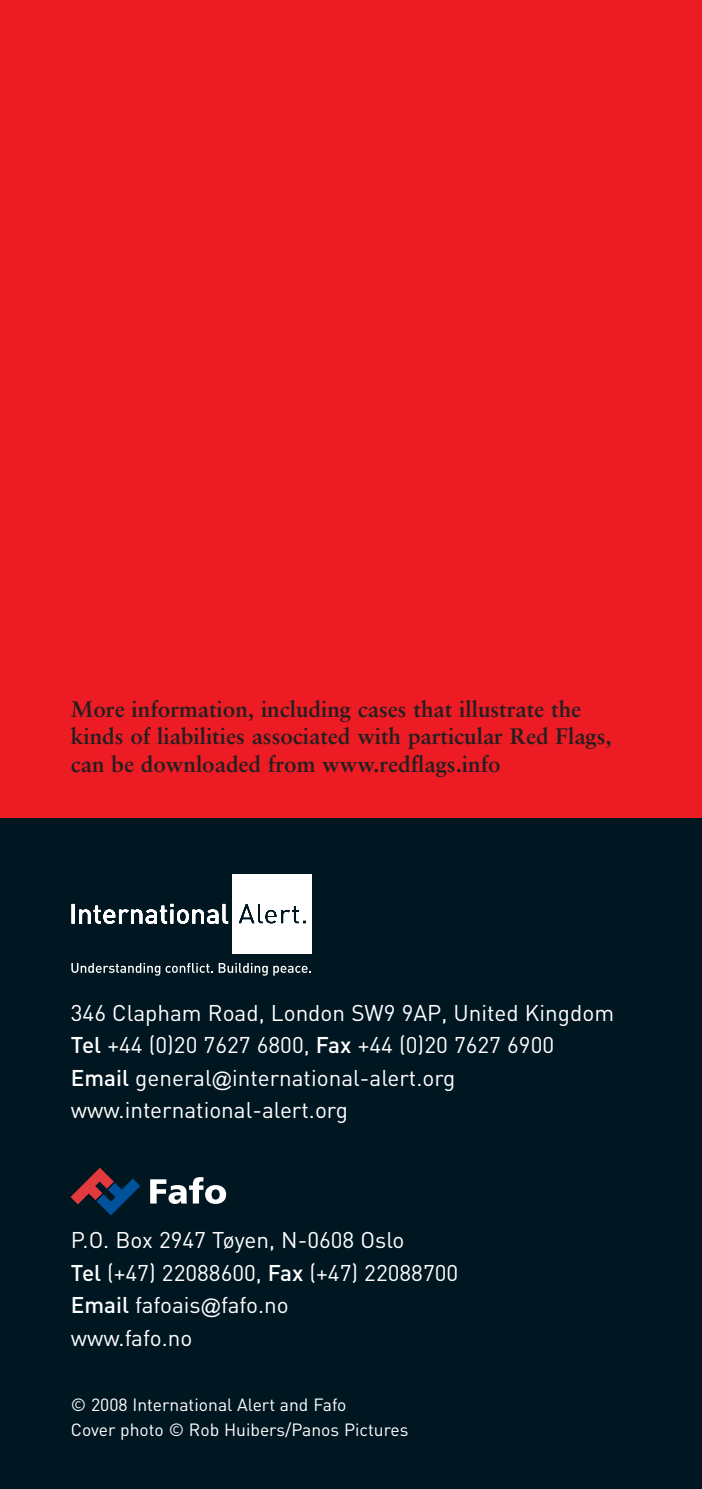
<style>
.page{position:relative;width:702px;height:1489px;background:#fff}
.page>*{position:absolute;margin:0;border:0;box-sizing:border-box;transform-origin:0 0}
.t1{font:22.5px/32.5px "DIN";color:#fff}
.t2{font:700 22.5px/27.5px "Sabon";color:#231f20}
.t3{font:17.5px/25px "DIN";color:#fff}
.s1{font-weight:500}
.s2{font-family:"Arial";font-size:20px}
</style>
<div class="page">
<div style="left:0;top:1px;width:702px;height:1487px;background:#001722"></div>
<div style="left:0;top:1px;width:702px;height:816px;background:#ed1c24"></div>
<svg style="left:150px;top:1177px;width:76px;height:26px"></svg>
<svg style="left:70px;top:1167px;width:70px;height:48px"></svg>
<svg style="left:72px;top:874px;width:240px;height:79px"></svg>
<svg style="left:71px;top:963px;width:142px;height:12px"></svg>
<svg style="left:219px;top:963px;width:92px;height:12px"></svg>
<p class="t2" style="left:71px;top:697px;width:542px">More information, including cases that illustrate the kinds of liabilities associated with particular Red Flags, can be downloaded from www.redflags.info</p>
<p class="t1" style="left:71px;top:998px;width:544px">346 Clapham Road, London SW9 9AP, United Kingdom <span class="s1">Tel</span> +44 (0)20 7627 6800, <span class="s1">Fax</span> +44 (0)20 7627 6900<br><span class="s1">Email</span> general<span class="s2">@</span>international-alert.org www.international-alert.org</p>
<p class="t1" style="left:71px;top:1226px;width:389px">P.O. Box 2947 Tøyen, N-0608 Oslo<br><span class="s1">Tel</span> (+47) 22088600, <span class="s1">Fax</span> (+47) 22088700<br><span class="s1">Email</span> fafoais<span class="s2">@</span>fafo.no<br>www.fafo.no</p>
<p class="t3" style="left:71px;top:1393px;width:339px">© 2008 International Alert and Fafo<br>Cover photo © Rob Huibers/Panos Pictures</p>
</div>
